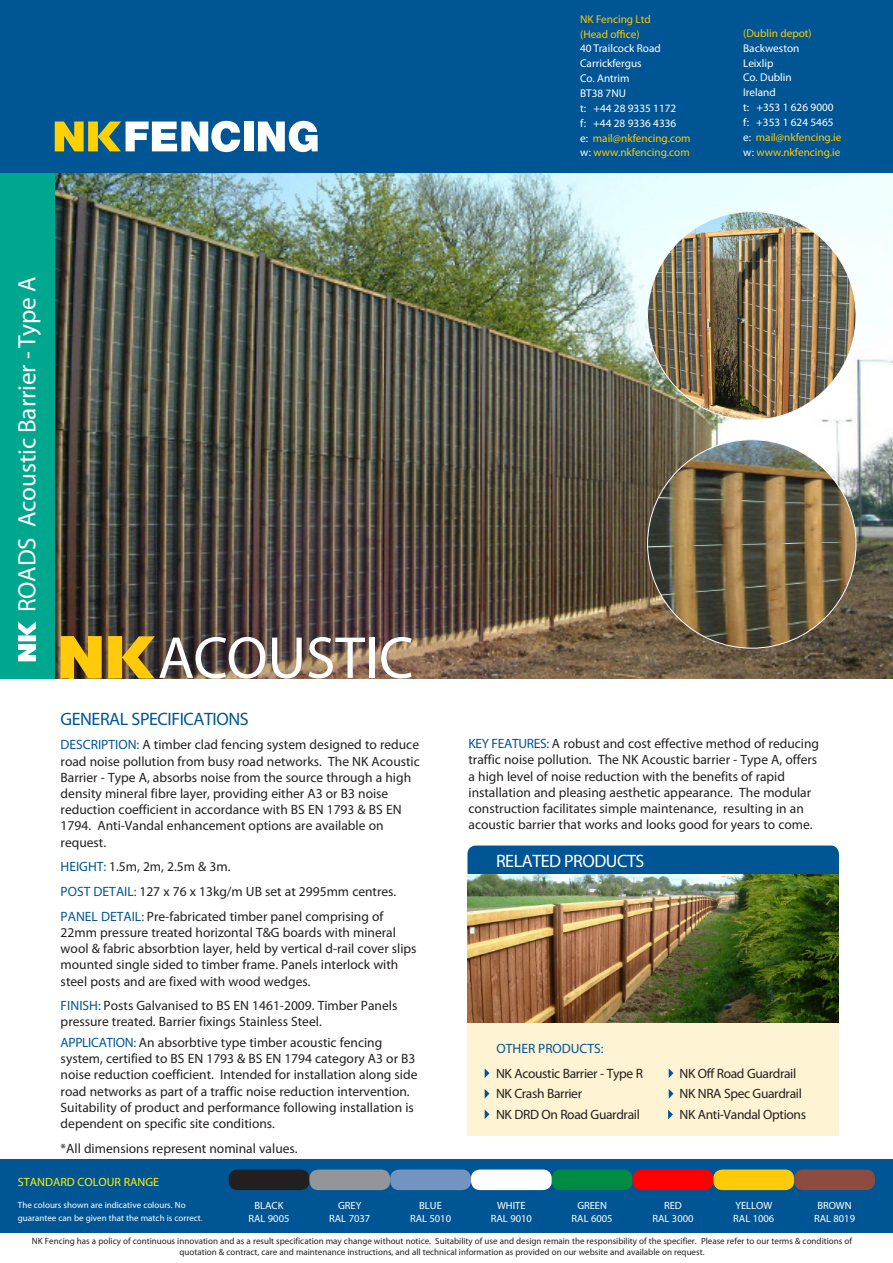
<style>
.page{position:relative;width:893px;height:1263px;background:#fff}
.page>*{position:absolute;margin:0;border:0;box-sizing:border-box;transform-origin:0 0}
.t1{font:59.7px "Myriad Pro";color:#fff}
.t2{font:900 59.4px "Helvetica Neue";color:#fff}
.t3{font:25.2px "Myriad Pro";letter-spacing:-.005em;color:#fff}
.t4{font:900 25.05px "Helvetica Neue";color:#fff}
.t5{font:18px "Myriad Pro";letter-spacing:-.025em;color:#005595}
.t6{font:18px "Myriad Pro";letter-spacing:-.025em;color:#fff}
.t7{font:13.5px/16.2px "Myriad Pro";color:#231f20}
.t8{font:13.5px "Myriad Pro";letter-spacing:-.025em;color:#231f20}
.t9{font:13.5px "Myriad Pro";color:#005595}
.t10{font:12px "Myriad Pro";color:#fff101}
.t11{font:11.25px "Myriad Pro";color:#fff}
.t12{font:11.25px "Myriad Pro";color:#feca0a}
.t13{font:10.5px "Myriad Pro";color:#fff}
.t14{font:9px/10.8px "Myriad Pro";color:#231f20;text-align:center}
.t15{font:9px/13.5px "Myriad Pro";color:#fff}
.s1{color:#005595}
.s2{color:#fff101}
.s3{color:#fff}
</style>
<div class="page">
<img style="left:54px;top:173px;width:839px;height:506px">
<svg style="left:108px;top:636px;width:47px;height:43px;background:#be991c"></svg>
<svg style="left:61px;top:636px;width:41px;height:43px"></svg>
<div style="left:69px;top:650px;width:5px;height:29px;background:#feca0a"></div>
<div style="left:88px;top:636px;width:5px;height:29px;background:#feca0a"></div>
<div style="left:0;top:162px;width:54px;height:517px;background:#00a78f"></div>
<svg style="left:18px;top:622px;width:18px;height:39px"></svg>
<img style="left:648px;top:440px;width:208px;height:208px;border-radius:102px">
<img style="left:645px;top:209px;width:214px;height:213px">
<div style="left:467px;top:845px;width:372px;height:64px;background:#005595;border-radius:9px"></div>
<div style="left:467px;top:893px;width:372px;height:243px;background:#fef3d2"></div>
<img style="left:467px;top:875px;width:372px;height:147px">
<svg style="left:485px;top:1069px;width:4px;height:9px"></svg>
<svg style="left:669px;top:1069px;width:4px;height:9px"></svg>
<svg style="left:485px;top:1089px;width:4px;height:9px"></svg>
<svg style="left:669px;top:1089px;width:4px;height:9px"></svg>
<svg style="left:485px;top:1110px;width:4px;height:9px"></svg>
<div style="left:0;top:1159px;width:893px;height:73px;background:#005595"></div>
<div style="left:229px;top:1169px;width:80px;height:21px;background:#231f20;border-radius:9px"></div>
<div style="left:309px;top:1169px;width:81px;height:21px;background:#939598;border-radius:9px"></div>
<div style="left:390px;top:1169px;width:81px;height:21px;background:#7393c1;border-radius:9px"></div>
<div style="left:471px;top:1169px;width:81px;height:21px;background:#fff;border-radius:9px"></div>
<div style="left:552px;top:1169px;width:81px;height:21px;background:#008b43;border-radius:9px"></div>
<div style="left:633px;top:1169px;width:80px;height:21px;background:#f00;border-radius:9px"></div>
<div style="left:713px;top:1169px;width:81px;height:21px;background:#feca0a;border-radius:9px"></div>
<div style="left:794px;top:1169px;width:81px;height:21px;background:#8e4b40;border-radius:9px"></div>
<svg style="left:668px;top:1110px;width:5px;height:9px"></svg>
<div style="left:0;top:0;width:893px;height:173px;background:#005595"></div>
<svg style="left:55px;top:121px;width:185px;height:31px"></svg>
<div style="left:244px;top:122px;width:9px;height:29px;background:#fff"></div>
<svg style="left:258px;top:121px;width:60px;height:31px"></svg>
<p class="t4" style="left:12px;top:612px;width:433px;rotate:-90deg">MESH PANEL FENCING SYSTEMS</p>
<p class="t3" style="left:12px;top:612px;width:337px;rotate:-90deg">ROADS Acoustic Barrier - Type A</p>
<p class="t2" style="left:158px;top:622px;width:289px">ROLLTOP</p>
<p class="t1" style="left:158px;top:621px;width:257px">ACOUSTIC</p>
<p class="t5" style="left:61px;top:708px;width:190px">GENERAL SPECIFICATIONS</p>
<p class="t7" style="left:61px;top:737px;width:361px"><span class="s1">DESCRIPTION:</span> A timber clad fencing system designed to reduce road noise pollution from busy road networks. The NK Acoustic Barrier - Type A, absorbs noise from the source through a high density mineral fibre layer, providing either A3 or B3 noise reduction coefficient in accordance with BS EN 1793 &amp; BS EN 1794. Anti-Vandal enhancement options are available on request.</p>
<p class="t7" style="left:61px;top:858px;width:171px"><span class="s1">HEIGHT:</span> 1.5m, 2m, 2.5m &amp; 3m.</p>
<p class="t7" style="left:61px;top:883px;width:337px"><span class="s1">POST DETAIL:</span> 127 x 76 x 13kg/m UB set at 2995mm centres.</p>
<p class="t7" style="left:61px;top:908px;width:357px"><span class="s1">PANEL DETAIL:</span> Pre-fabricated timber panel comprising of 22mm pressure treated horizontal T&amp;G boards with mineral wool &amp; fabric absorbtion layer, held by vertical d-rail cover slips mounted single sided to timber frame. Panels interlock with steel posts and are fixed with wood wedges.</p>
<p class="t7" style="left:61px;top:997px;width:338px"><span class="s1">FINISH:</span> Posts Galvanised to BS EN 1461-2009. Timber Panels pressure treated. Barrier fixings Stainless Steel.</p>
<p class="t7" style="left:61px;top:1034px;width:358px"><span class="s1">APPLICATION:</span> An absorbtive type timber acoustic fencing system, certified to BS EN 1793 &amp; BS EN 1794 category A3 or B3 noise reduction coefficient. Intended for installation along side road networks as part of a traffic noise reduction intervention.<br>Suitability of product and performance following installation is dependent on specific site conditions.</p>
<p class="t7" style="left:61px;top:1140px;width:239px">*All dimensions represent nominal values.</p>
<p class="t10" style="left:18px;top:1174px;width:143px">STANDARD COLOUR RANGE</p>
<p class="t15" style="left:18px;top:1198px;width:186px">The colours shown are indicative colours. No guarantee can be given that the match is correct<span class="s2">.</span></p>
<p class="t13" style="left:255px;top:1199px;width:30px">BLACK</p>
<p class="t13" style="left:248px;top:1212px;width:43px">RAL 9005</p>
<p class="t13" style="left:338px;top:1199px;width:25px">GREY</p>
<p class="t13" style="left:329px;top:1212px;width:43px">RAL 7037</p>
<p class="t13" style="left:419px;top:1199px;width:24px">BLUE</p>
<p class="t13" style="left:410px;top:1212px;width:43px">RAL 5010</p>
<p class="t12" style="left:580px;top:12px;width:72px">NK Fencing Ltd</p>
<p class="t12" style="left:580px;top:27px;width:61px">(Head office)</p>
<p class="t11" style="left:580px;top:42px;width:82px">40 Trailcock Road</p>
<p class="t11" style="left:580px;top:57px;width:63px">Carrickfergus</p>
<p class="t11" style="left:580px;top:71px;width:51px">Co. Antrim</p>
<p class="t11" style="left:580px;top:86px;width:47px">BT38 7NU</p>
<p class="t11" style="left:580px;top:101px;width:98px">t: +44 28 9335 1172</p>
<p class="t11" style="left:580px;top:116px;width:98px">f: +44 28 9336 4336</p>
<p class="t12" style="left:580px;top:131px;width:112px"><span class="s3">e:</span> mail@nkfencing.com</p>
<p class="t12" style="left:580px;top:146px;width:111px"><span class="s3">w:</span> www.nkfencing.com</p>
<p class="t12" style="left:743px;top:26px;width:70px">(Dublin depot)</p>
<p class="t11" style="left:743px;top:41px;width:58px">Backweston</p>
<p class="t11" style="left:743px;top:56px;width:32px">Leixlip</p>
<p class="t11" style="left:743px;top:71px;width:50px">Co. Dublin</p>
<p class="t11" style="left:743px;top:86px;width:34px">Ireland</p>
<p class="t11" style="left:743px;top:100px;width:92px">t: +353 1 626 9000</p>
<p class="t11" style="left:743px;top:115px;width:92px">f: +353 1 624 5465</p>
<p class="t12" style="left:743px;top:130px;width:100px"><span class="s3">e:</span> mail@nkfencing.ie</p>
<p class="t12" style="left:743px;top:145px;width:99px"><span class="s3">w:</span> www.nkfencing.ie</p>
<p class="t7" style="left:468px;top:735px;width:352px"><span class="s1">KEY FEATURES:</span> A robust and cost effective method of reducing traffic noise pollution. The NK Acoustic barrier - Type A, offers a high level of noise reduction with the benefits of rapid installation and pleasing aesthetic appearance. The modular construction facilitates simple maintenance, resulting in an acoustic barrier that works and looks good for years to come.</p>
<p class="t6" style="left:496px;top:850px;width:150px">RELATED PRODUCTS</p>
<p class="t9" style="left:497px;top:1040px;width:108px">OTHER PRODUCTS:</p>
<p class="t8" style="left:496px;top:1065px;width:148px">NK Acoustic Barrier - Type R</p>
<p class="t8" style="left:496px;top:1085px;width:88px">NK Crash Barrier</p>
<p class="t8" style="left:496px;top:1106px;width:145px">NK DRD On Road Guardrail</p>
<p class="t8" style="left:679px;top:1065px;width:118px">NK Off Road Guardrail</p>
<p class="t8" style="left:679px;top:1085px;width:124px">NK NRA Spec Guardrail</p>
<p class="t8" style="left:679px;top:1106px;width:128px">NK Anti-Vandal Options</p>
<p class="t13" style="left:497px;top:1199px;width:30px">WHITE</p>
<p class="t13" style="left:491px;top:1212px;width:43px">RAL 9010</p>
<p class="t13" style="left:577px;top:1199px;width:31px">GREEN</p>
<p class="t13" style="left:572px;top:1212px;width:43px">RAL 6005</p>
<p class="t13" style="left:664px;top:1199px;width:19px">RED</p>
<p class="t13" style="left:652px;top:1212px;width:43px">RAL 3000</p>
<p class="t13" style="left:735px;top:1199px;width:38px">YELLOW</p>
<p class="t13" style="left:733px;top:1212px;width:43px">RAL 1006</p>
<p class="t13" style="left:817px;top:1199px;width:36px">BROWN</p>
<p class="t13" style="left:814px;top:1212px;width:43px">RAL 8019</p>
<p class="t14" style="left:32px;top:1236px;width:822px">NK Fencing has a policy of continuous innovation and as a result specification may change without notice. Suitability of use and design remain the responsibility of the specifier. Please refer to our terms &amp; conditions of quotation &amp; contract, care and maintenance instructions, and all technical information as provided on our website and available on request.</p>
</div>
